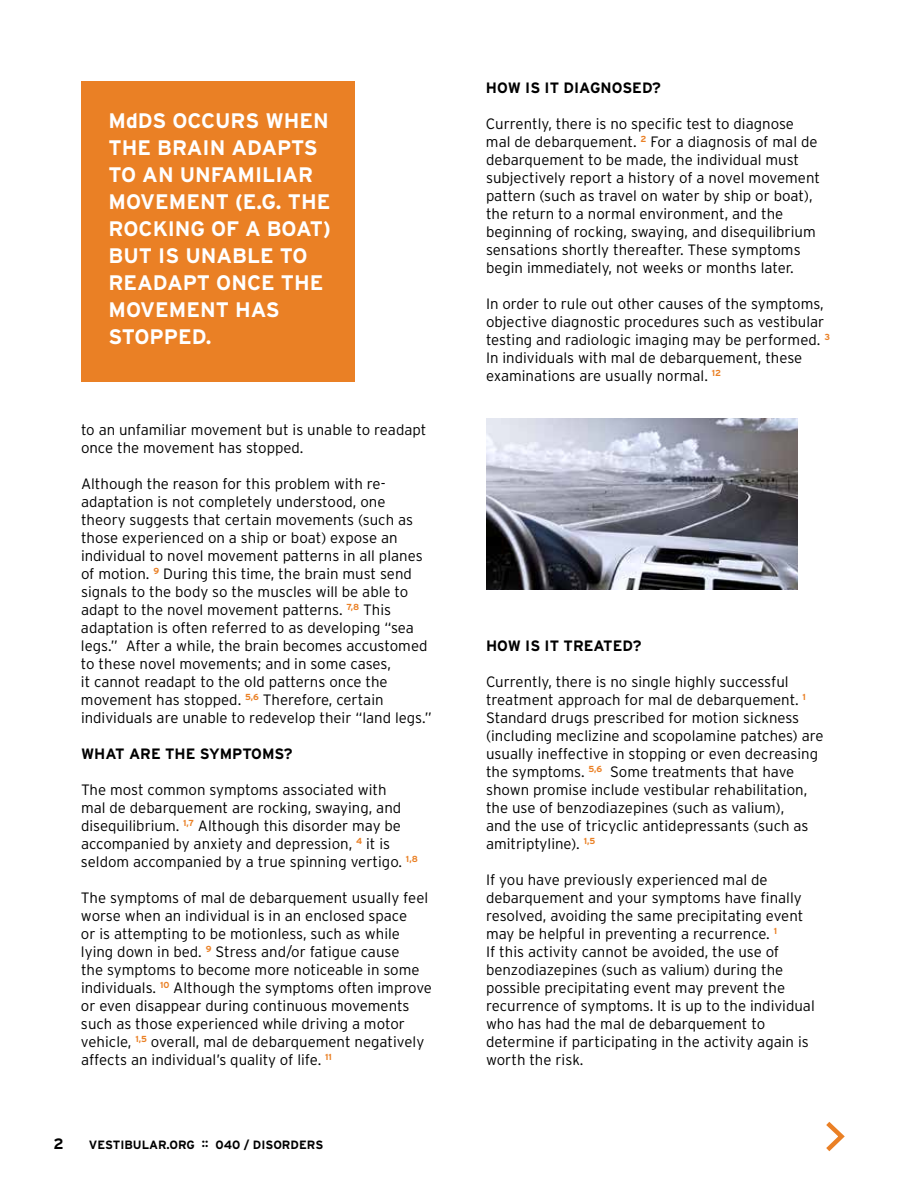
<style>
.page{position:relative;width:918px;height:1188px;background:#fff}
.page>*{position:absolute;margin:0;border:0;box-sizing:border-box;transform-origin:0 0}
.t1{font:700 21px/27px "Interstate";color:#fff}
.t2{font:300 15px/18px "Interstate";color:#000}
.t3{font:700 15px "Interstate";color:#000}
.t4{font:700 12px "Interstate";color:#000}
</style>
<div class="page">
<svg style="left:826px;top:1121px;width:19px;height:31px"></svg>
<div style="left:81px;top:81px;width:273px;height:300px;background:#ea8025"></div>
<img style="left:486px;top:418px;width:312px;height:171px">
<h1 class="t1" style="left:109px;top:107px;width:224px">MdDS OCCURS WHEN<br>THE BRAIN ADAPTS<br>TO AN UNFAMILIAR<br>MOVEMENT (E.G. THE<br>ROCKING OF A BOAT)<br>BUT IS UNABLE TO<br>READAPT ONCE THE<br>MOVEMENT HAS<br>STOPPED.</h1>
<p class="t2" style="left:81px;top:421px;width:347px">to an unfamiliar movement but is unable to readapt once the movement has stopped.</p>
<p class="t2" style="left:81px;top:475px;width:352px">Although the reason for this problem with re&shy;adaptation is not completely understood, one theory suggests that certain movements (such as those experienced on a ship or boat) expose an individual to novel movement patterns in all planes of motion. <sup>9</sup> During this time, the brain must send signals to the body so the muscles will be able to adapt to the novel movement patterns. <sup>7,8</sup> This adaptation is often referred to as developing “sea legs.” After a while, the brain becomes accustomed to these novel movements; and in some cases,<br>it cannot readapt to the old patterns once the movement has stopped. <sup>5,6</sup> Therefore, certain individuals are unable to redevelop their “land legs.”</p>
<p class="t3" style="left:81px;top:745px;width:213px">WHAT ARE THE SYMPTOMS?</p>
<p class="t2" style="left:81px;top:781px;width:338px">The most common symptoms associated with<br>mal de debarquement are rocking, swaying, and disequilibrium. <sup>1,7</sup> Although this disorder may be accompanied by anxiety and depression, <sup>4</sup> it is seldom accompanied by a true spinning vertigo. <sup>1,8</sup></p>
<p class="t2" style="left:81px;top:889px;width:353px">The symptoms of mal de debarquement usually feel worse when an individual is in an enclosed space<br>or is attempting to be motionless, such as while lying down in bed. <sup>9</sup> Stress and/or fatigue cause<br>the symptoms to become more noticeable in some individuals. <sup>10</sup> Although the symptoms often improve or even disappear during continuous movements such as those experienced while driving a motor vehicle, <sup>1,5</sup> overall, mal de debarquement negatively affects an individual’s quality of life. <sup>11</sup></p>
<p class="t3" style="left:53px;top:1135px;width:12px">2</p>
<p class="t4" style="left:89px;top:1138px;width:236px">VESTIBULAR.ORG :: 040 / DISORDERS</p>
<p class="t3" style="left:486px;top:79px;width:177px">HOW IS IT DIAGNOSED?</p>
<p class="t2" style="left:486px;top:115px;width:336px">Currently, there is no specific test to diagnose mal de debarquement. <sup>2</sup> For a diagnosis of mal de debarquement to be made, the individual must subjectively report a history of a novel movement pattern (such as travel on water by ship or boat), the return to a normal environment, and the beginning of rocking, swaying, and disequilibrium sensations shortly thereafter. These symptoms begin immediately, not weeks or months later.</p>
<p class="t2" style="left:486px;top:295px;width:346px">In order to rule out other causes of the symptoms, objective diagnostic procedures such as vestibular testing and radiologic imaging may be performed. <sup>3<br></sup>In individuals with mal de debarquement, these examinations are usually normal. <sup>12</sup></p>
<p class="t3" style="left:486px;top:637px;width:157px">HOW IS IT TREATED?</p>
<p class="t2" style="left:486px;top:673px;width:339px">Currently, there is no single highly successful treatment approach for mal de debarquement. <sup>1<br></sup>Standard drugs prescribed for motion sickness (including meclizine and scopolamine patches) are usually ineffective in stopping or even decreasing the symptoms. <sup>5,6</sup> Some treatments that have shown promise include vestibular rehabilitation, the use of benzodiazepines (such as valium),<br>and the use of tricyclic antidepressants (such as amitriptyline). <sup>1,5</sup></p>
<p class="t2" style="left:486px;top:871px;width:330px">If you have previously experienced mal de debarquement and your symptoms have finally resolved, avoiding the same precipitating event may be helpful in preventing a recurrence. <sup>1<br></sup>If this activity cannot be avoided, the use of benzodiazepines (such as valium) during the possible precipitating event may prevent the recurrence of symptoms. It is up to the individual who has had the mal de debarquement to determine if participating in the activity again is worth the risk.</p>
</div>
